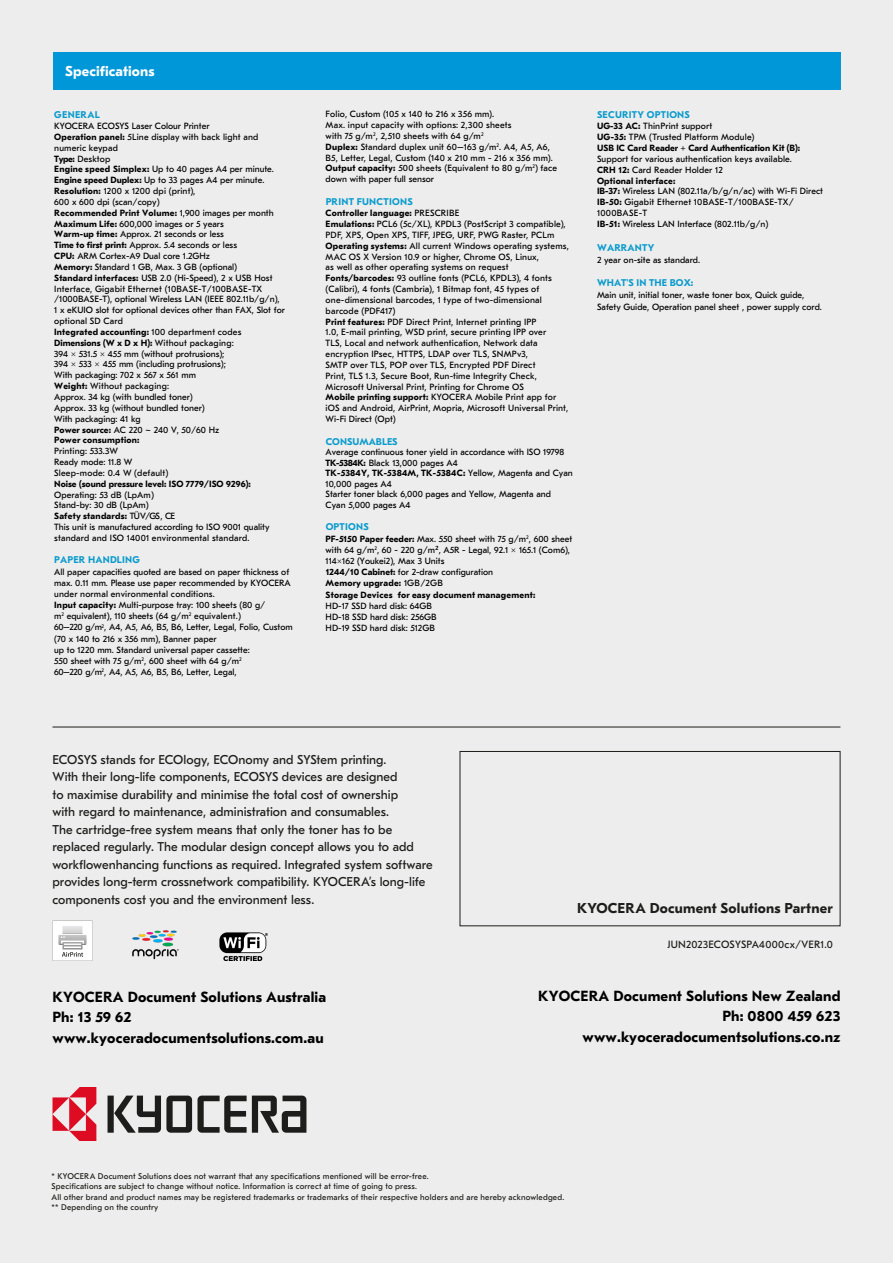
<style>
.page{position:relative;width:893px;height:1263px;background:#ededed}
.page>*{position:absolute;margin:0;border:0;box-sizing:border-box;transform-origin:0 0}
.t1{font:700 14.7px/20.5px "GT Eesti Pro Text";letter-spacing:.01em;color:#000}
.t2{font:700 14.25px "GT Eesti Pro Text";letter-spacing:.015em;color:#1d1d1b}
.Table_Title_A{font:700 14.25px "GT Eesti Pro Text";letter-spacing:.01em;color:#fff}
.KYO_06_Body_copy_tex{font:12.75px/17.5px "GT Eesti Pro Text";color:#1d1d1b}
.Paragraph_-_Regular{font:10.5px "GT Eesti Pro Text";letter-spacing:.025em;color:#1d1d1b}
.t3{font:700 9.75px "GT Eesti Pro Text";letter-spacing:.025em;color:#0a9bcd}
.t4{font:700 9.75px "GT Eesti Pro Text";letter-spacing:.005em;color:#0a9bcd}
.t5{font:700 9.75px "GT Eesti Pro Text";color:#0a9bcd}
.t6{font:9px/10.8px "GT Eesti Pro Text";color:#000}
.t7{font:9px/10.8px "GT Eesti Pro Text";letter-spacing:.02em;color:#000}
.t8{font:700 9px/10.9px "GT Eesti Pro Text";color:#000}
.t9{font:8.25px/10.5px "GT Eesti Pro Text";letter-spacing:.02em;color:#1d1d1b}
.s1{font-weight:700}
.s2{font-weight:400}
</style>
<div class="page">
<div style="left:460px;top:751px;width:380px;height:175px;border:1px solid #1d1d1b"></div>
<svg style="left:108px;top:1095px;width:198px;height:38px"></svg>
<svg style="left:53px;top:1088px;width:43px;height:52px"></svg>
<div style="left:53px;top:53px;width:787px;height:37px;background:#0097d8"></div>
<img style="left:219px;top:932px;width:49px;height:29px">
<hr style="left:53px;top:727px;width:787px;height:1px;background:#1d1d1b">
<svg style="left:53px;top:921px;width:39px;height:40px"></svg>
<img style="left:55px;top:924px;width:35px;height:26px">
<img style="left:132px;top:930px;width:46px;height:30px">
<p class="Table_Title_A" style="left:65px;top:64px;width:91px">Specifications</p>
<p class="t3" style="left:54px;top:109px;width:47px">GENERAL</p>
<p class="t6" style="left:54px;top:121px;width:232px">KYOCERA ECOSYS Laser Colour Printer<br><span class="s1">Operation panel:</span> 5Line display with back light and numeric keypad<br><span class="s1">Type:</span> Desktop<br><span class="s1">Engine speed Simplex:</span> Up to 40 pages A4 per minute.<br><span class="s1">Engine speed Duplex:</span> Up to 33 pages A4 per minute.<br><span class="s1">Resolution:</span> 1200 x 1200 dpi (print),<br>600 x 600 dpi (scan/copy)<br><span class="s1">Recommended Print Volume:</span> 1,900 images per month <span class="s1">Maximum Life:</span> 600,000 images or 5 years<br><span class="s1">Warm-up time:</span> Approx. 21 seconds or less<br><span class="s1">Time to first print:</span> Approx. 5.4 seconds or less<br><span class="s1">CPU:</span> ARM Cortex-A9 Dual core 1.2GHz<br><span class="s1">Memory:</span> Standard 1 GB, Max. 3 GB (optional)<br><span class="s1">Standard interfaces:</span> USB 2.0 (Hi-Speed), 2 x USB Host Interface, Gigabit Ethernet (10BASE-T/100BASE-TX /1000BASE-T), optional Wireless LAN (IEEE 802.11b/g/n), 1 x eKUIO slot for optional devices other than FAX, Slot for optional SD Card<br><span class="s1">Integrated accounting:</span> 100 department codes <span class="s1">Dimensions (W x D x H):</span> Without packaging:<br>394 × 531.5 × 455 mm (without protrusions);<br>394 × 533 × 455 mm (including protrusions);<br>With packaging: 702 x 567 x 561 mm<br><span class="s1">Weight:</span> Without packaging:<br>Approx. 34 kg (with bundled toner)<br>Approx. 33 kg (without bundled toner)<br>With packaging: 41 kg<br><span class="s1">Power source:</span> AC 220 ~ 240 V, 50/60 Hz<br><span class="s1">Power consumption:</span></p>
<p class="t6" style="left:54px;top:446px;width:116px">Printing: 533.3W<br>Ready mode: 11.8 W<br>Sleep-mode: 0.4 W (default)</p>
<p class="t8" style="left:54px;top:478px;width:198px">Noise (sound pressure level: ISO 7779/ISO 9296):</p>
<p class="t6" style="left:54px;top:489px;width:217px">Operating: 53 dB (LpAm)<br>Stand-by: 30 dB (LpAm)<br><span class="s1">Safety standards:</span> TÜV/GS, CE<br>This unit is manufactured according to ISO 9001 quality standard and ISO 14001 environmental standard.</p>
<p class="t3" style="left:54px;top:554px;width:87px">PAPER HANDLING</p>
<p class="t6" style="left:54px;top:566px;width:240px">All paper capacities quoted are based on paper thickness of max. 0.11 mm. Please use paper recommended by KYOCERA under normal environmental conditions.<br><span class="s1">Input capacity:</span> Multi-purpose tray: 100 sheets (80 g/<br>m<sup>2</sup> equivalent), 110 sheets (64 g/m<sup>2</sup> equivalent.)<br>60–220 g/m<sup>2</sup>, A4, A5, A6, B5, B6, Letter, Legal, Folio, Custom (70 x 140 to 216 x 356 mm), Banner paper<br>up to 1220 mm. Standard universal paper cassette:<br>550 sheet with 75 g/m<sup>2</sup>, 600 sheet with 64 g/m<sup>2<br></sup>60–220 g/m<sup>2</sup>, A4, A5, A6, B5, B6, Letter, Legal,</p>
<p class="t7" style="left:326px;top:109px;width:233px">Folio, Custom (105 x 140 to 216 x 356 mm).<br>Max. input capacity with options: 2,300 sheets<br>with 75 g/m<sup>2</sup>, 2,510 sheets with 64 g/m<sup>2<br></sup><span class="s1">Duplex:</span> Standard duplex unit 60–163 g/m<sup>2</sup>. A4, A5, A6, B5, Letter, Legal, Custom (140 x 210 mm - 216 x 356 mm).<br><span class="s1">Output capacity:</span> 500 sheets (Equivalent to 80 g/m<sup>2</sup>) face down with paper full sensor</p>
<p class="t3" style="left:326px;top:196px;width:89px">PRINT FUNCTIONS</p>
<p class="t7" style="left:326px;top:208px;width:245px"><span class="s1">Controller language:</span> PRESCRIBE<br><span class="s1">Emulations:</span> PCL6 (5c/XL), KPDL3 (PostScript 3 compatible), PDF, XPS, Open XPS, TIFF, JPEG, URF, PWG Raster, PCLm <span class="s1">Operating systems:</span> All current Windows operating systems, MAC OS X Version 10.9 or higher, Chrome OS, Linux,<br>as well as other operating systems on request <span class="s1">Fonts/barcodes:</span> 93 outline fonts (PCL6, KPDL3), 4 fonts (Calibri), 4 fonts (Cambria), 1 Bitmap font, 45 types of one-dimensional barcodes, 1 type of two-dimensional barcode (PDF417)<br><span class="s1">Print features:</span> PDF Direct Print, Internet printing IPP<br>1.0, E-mail printing, WSD print, secure printing IPP over<br>TLS, Local and network authentication, Network data encryption IPsec, HTTPS, LDAP over TLS, SNMPv3,<br>SMTP over TLS, POP over TLS, Encrypted PDF Direct<br>Print, TLS 1.3, Secure Boot, Run-time Integrity Check, Microsoft Universal Print, Printing for Chrome OS<br><span class="s1">Mobile printing support:</span> KYOCERA Mobile Print app for iOS and Android, AirPrint, Mopria, Microsoft Universal Print, Wi-Fi Direct (Opt)</p>
<p class="t5" style="left:326px;top:436px;width:73px">CONSUMABLES</p>
<p class="t6" style="left:326px;top:447px;width:249px">Average continuous toner yield in accordance with ISO 19798<br><span class="s1">TK-5384K:</span> Black 13,000 pages A4<br><span class="s1">TK-5384Y, TK-5384M, TK-5384C:</span> Yellow, Magenta and Cyan 10,000 pages A4<br>Starter toner black 6,000 pages and Yellow, Magenta and Cyan 5,000 pages A4</p>
<p class="t3" style="left:326px;top:521px;width:45px">OPTIONS</p>
<p class="t6" style="left:326px;top:533px;width:248px;line-height:11.2px"><span class="s1">PF-5150 Paper feeder:</span> Max. 550 sheet with 75 g/m<sup>2</sup>, 600 sheet with 64 g/m<sup>2</sup>, 60 - 220 g/m², A5R - Legal, 92.1 × 165.1 (Com6), 114×162 (Youkei2), Max 3 Units<br><span class="s1">1244/10 Cabinet:</span> for 2-draw configuration<br><span class="s1">Memory upgrade:</span> 1GB/2GB<br><span class="s1">Storage Devices for easy document management:</span></p>
<p class="t6" style="left:326px;top:600px;width:113px;line-height:11.2px">HD-17 SSD hard disk: 64GB<br>HD-18 SSD hard disk: 256GB<br>HD-19 SSD hard disk: 512GB</p>
<p class="t3" style="left:597px;top:109px;width:94px">SECURITY OPTIONS</p>
<p class="t8" style="left:597px;top:121px;width:205px">UG-33 AC: <span class="s2">ThinPrint support<br></span>UG-35: <span class="s2">TPM (Trusted Platform Module)<br></span>USB IC Card Reader + Card Authentication Kit (B):</p>
<p class="t6" style="left:597px;top:153px;width:227px">Support for various authentication keys available.<br><span class="s1">CRH 12:</span> Card Reader Holder 12<br><span class="s1">Optional interface:<br>IB-37:</span> Wireless LAN (802.11a/b/g/n/ac) with Wi-Fi Direct <span class="s1">IB-50:</span> Gigabit Ethernet 10BASE-T/100BASE-TX/ 1000BASE-T<br><span class="s1">IB-51:</span> Wireless LAN Interface (802.11b/g/n)</p>
<p class="t3" style="left:597px;top:242px;width:59px">WARRANTY</p>
<p class="t6" style="left:597px;top:255px;width:105px">2 year on-site as standard.</p>
<p class="t4" style="left:597px;top:277px;width:98px">WHAT'S IN THE BOX:</p>
<p class="t6" style="left:597px;top:289px;width:226px;line-height:11.9px">Main unit, initial toner, waste toner box, Quick guide,<br>Safety Guide, Operation panel sheet , power supply cord.</p>
<p class="KYO_06_Body_copy_tex" style="left:53px;top:751px;width:382px">ECOSYS stands for ECOlogy, ECOnomy and SYStem printing.<br>With their long-life components, ECOSYS devices are designed<br>to maximise durability and minimise the total cost of ownership<br>with regard to maintenance, administration and consumables.<br>The cartridge-free system means that only the toner has to be replaced regularly. The modular design concept allows you to add workflowenhancing functions as required. Integrated system software provides long-term crossnetwork compatibility. KYOCERA’s long-life components cost you and the environment less.</p>
<h2 class="t2" style="left:577px;top:900px;width:257px">KYOCERA Document Solutions Partner</h2>
<p class="Paragraph_-_Regular" style="left:667px;top:938px;width:167px">JUN2023ECOSYSPA4000cx/VER1.0</p>
<h1 class="t1" style="left:53px;top:986px;width:275px">KYOCERA Document Solutions Australia<br>Ph: 13 59 62 www.kyoceradocumentsolutions.com.au</h1>
<h1 class="t1" style="left:538px;top:985px;width:304px;text-align:right">KYOCERA Document Solutions New Zealand<br>Ph: 0800 459 623 www.kyoceradocumentsolutions.co.nz</h1>
<p class="t9" style="left:52px;top:1171px;width:514px">* KYOCERA Document Solutions does not warrant that any specifications mentioned will be error-free.<br>Specifications are subject to change without notice. Information is correct at time of going to press.<br>All other brand and product names may be registered trademarks or trademarks of their respective holders and are hereby acknowledged. ** Depending on the country</p>
</div>
